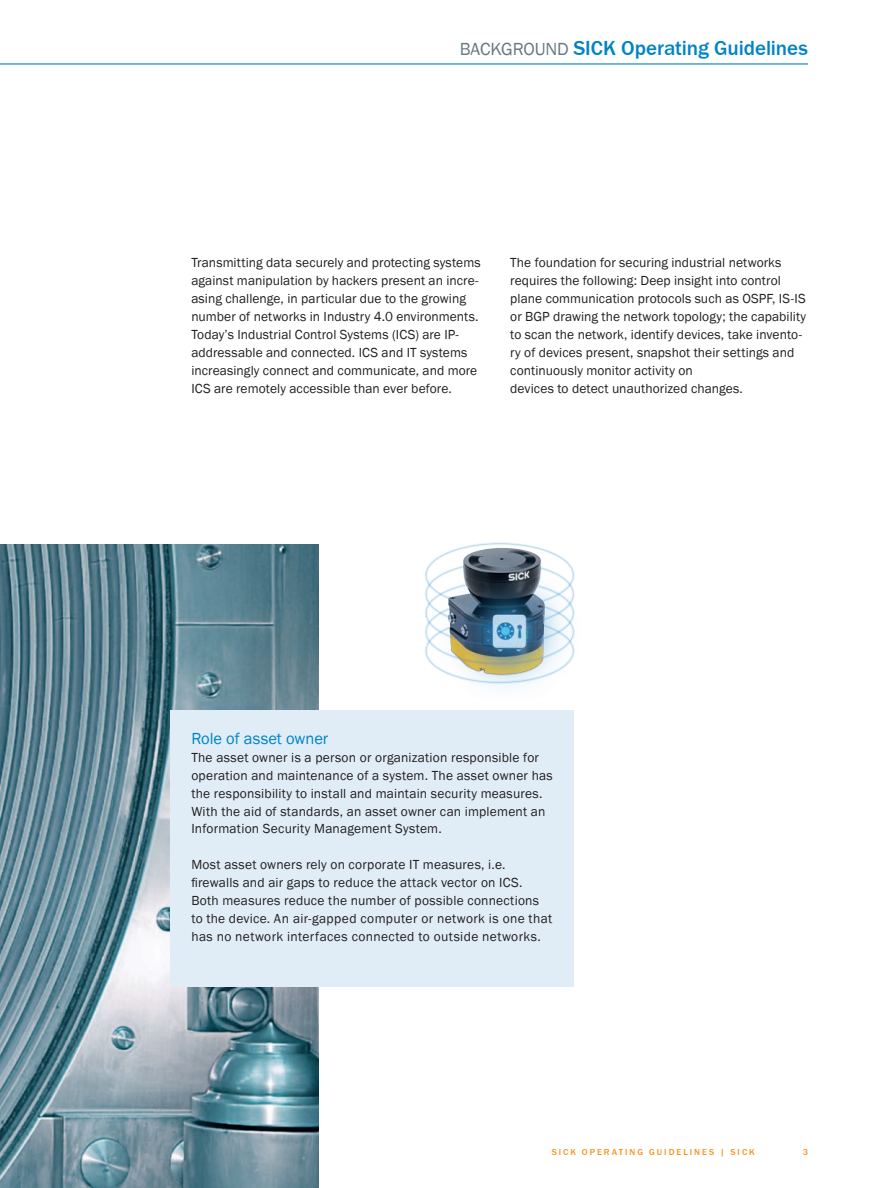
<style>
.page{position:relative;width:893px;height:1188px;background:#fff}
.page>*{position:absolute;margin:0;border:0;box-sizing:border-box;transform-origin:0 0}
.PS_overhead_right{font:500 21px "SICK Franklin";color:#0083c6}
.PS_heading_h1{font:16.5px "SICK Franklin";letter-spacing:-.005em;color:#0083c6}
.PS_body_basic_distan{font:13.5px/17.9px "SICK Franklin";letter-spacing:.01em;color:#231f20}
.t1{font:500 9px "SICK Franklin";letter-spacing:.225em;color:#f7931d}
.s1{font-weight:400;font-size:18px;color:#677982}
</style>
<div class="page">
<hr style="left:0;top:63px;width:808px;height:2px;background:#0083c6">
<img style="left:425px;top:542px;width:150px;height:146px">
<img style="left:0;top:544px;width:319px;height:644px">
<div style="left:170px;top:711px;width:404px;height:276px;background:#e0edf7"></div>
<p class="PS_overhead_right" style="left:460px;top:35px;width:350px"><span class="s1">BACKGROUND</span> SICK Operating Guidelines</p>
<p class="PS_body_basic_distan" style="left:191px;top:254px;width:291px">Transmitting data securely and protecting systems against manipulation by hackers present an incre&shy;asing challenge, in particular due to the growing number of networks in Industry 4.0 environments.<br>Today’s Industrial Control Systems (ICS) are IP&shy;addressable and connected. ICS and IT systems increasingly connect and communicate, and more ICS are remotely accessible than ever before.</p>
<p class="PS_body_basic_distan" style="left:510px;top:254px;width:297px">The foundation for securing industrial networks requires the following: Deep insight into control plane communication protocols such as OSPF, IS-IS or BGP drawing the network topology; the capability to scan the network, identify devices, take invento&shy;ry of devices present, snapshot their settings and continuously monitor activity on<br>devices to detect unauthorized changes.</p>
<p class="PS_heading_h1" style="left:191px;top:728px;width:138px">Role of asset owner</p>
<p class="PS_body_basic_distan" style="left:191px;top:749px;width:363px">The asset owner is a person or organization responsible for operation and maintenance of a system. The asset owner has the responsibility to install and maintain security measures.<br>With the aid of standards, an asset owner can implement an Information Security Management System.</p>
<p class="PS_body_basic_distan" style="left:191px;top:856px;width:363px">Most asset owners rely on corporate IT measures, i.e. firewalls and air gaps to reduce the attack vector on ICS.<br>Both measures reduce the number of possible connections to the device. An air-gapped computer or network is one that has no network interfaces connected to outside networks.</p>
<p class="t1" style="left:552px;top:1146px;width:205px">SICK Operati ng Gui deli nes | SICK</p>
<p class="t1" style="left:803px;top:1146px;width:7px">3</p>
</div>
